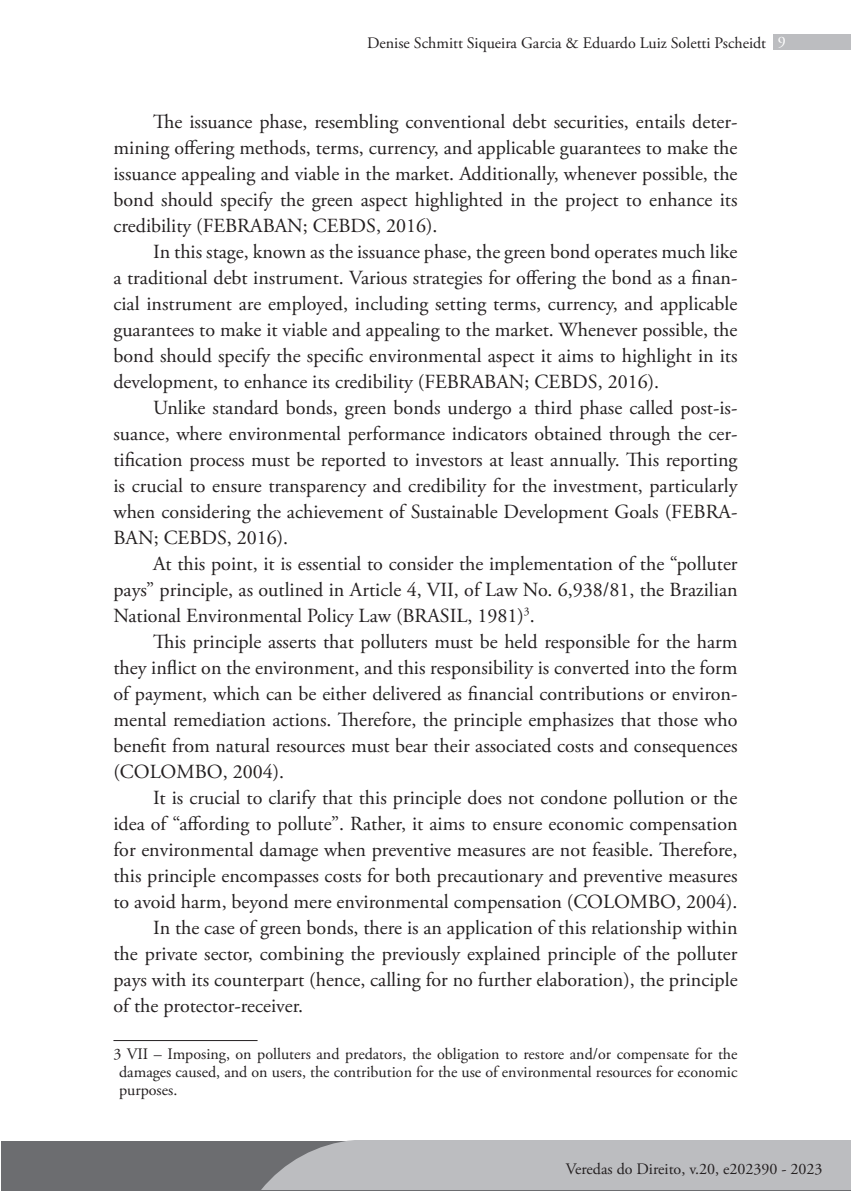
<style>
.page{position:relative;width:851px;height:1191px;background:#fff}
.page>*{position:absolute;margin:0;border:0;box-sizing:border-box;transform-origin:0 0}
.t1{font:20px/26px "Adobe Garamond Pro";color:#231f20;text-align:justify}
.t2{font:16px/18px "Adobe Garamond Pro";color:#231f20;text-align:justify}
.t3{font:16px "Adobe Garamond Pro";color:#fff}
</style>
<div class="page">
<div style="left:1px;top:1141px;width:849px;height:50px;background:#6c6d70"></div>
<hr style="left:0;top:1140px;width:1px;height:50px;background:#6c6d70">
<div style="left:773px;top:34px;width:77px;height:16px;background:#bcbdc0"></div>
<div style="left:261px;top:1140px;width:589px;height:50px;background:#bcbdc0"></div>
<hr style="left:113px;top:1040px;width:144px;height:1px;background:#231f20">
<p class="t2" style="left:367px;top:34px;width:400px">Denise Schmitt Siqueira Garcia &amp; Eduardo Luiz Soletti Pscheidt</p>
<p class="t3" style="left:777px;top:32px;width:9px">9</p>
<p class="t1" style="left:113px;top:109px;width:625px;text-indent:40px">The issuance phase, resembling conventional debt securities, entails deter&shy;mining offering methods, terms, currency, and applicable guarantees to make the issuance appealing and viable in the market. Additionally, whenever possible, the bond should specify the green aspect highlighted in the project to enhance its credibility (FEBRABAN; CEBDS, 2016).</p>
<p class="t1" style="left:113px;top:239px;width:625px;text-indent:40px">In this stage, known as the issuance phase, the green bond operates much like a traditional debt instrument. Various strategies for offering the bond as a finan&shy;cial instrument are employed, including setting terms, currency, and applicable guarantees to make it viable and appealing to the market. Whenever possible, the bond should specify the specific environmental aspect it aims to highlight in its development, to enhance its credibility (FEBRABAN; CEBDS, 2016).</p>
<p class="t1" style="left:113px;top:395px;width:625px;text-indent:40px">Unlike standard bonds, green bonds undergo a third phase called post-is&shy;suance, where environmental performance indicators obtained through the cer&shy;tification process must be reported to investors at least annually. This reporting is crucial to ensure transparency and credibility for the investment, particularly when considering the achievement of Sustainable Development Goals (FEBRA-BAN; CEBDS, 2016).</p>
<p class="t1" style="left:113px;top:551px;width:625px;text-indent:40px">At this point, it is essential to consider the implementation of the “polluter pays” principle, as outlined in Article 4, VII, of Law No. 6,938/81, the Brazilian National Environmental Policy Law (BRASIL, 1981)<sup>3</sup>.</p>
<p class="t1" style="left:113px;top:629px;width:625px;text-indent:40px">This principle asserts that polluters must be held responsible for the harm they inflict on the environment, and this responsibility is converted into the form of payment, which can be either delivered as financial contributions or environ&shy;mental remediation actions. Therefore, the principle emphasizes that those who benefit from natural resources must bear their associated costs and consequences (COLOMBO, 2004).</p>
<p class="t1" style="left:153px;top:785px;width:585px">It is crucial to clarify that this principle does not condone pollution or the</p>
<p class="t1" style="left:113px;top:811px;width:625px">idea of “affording to pollute”. Rather, it aims to ensure economic compensation</p>
<p class="t1" style="left:113px;top:837px;width:625px">for environmental damage when preventive measures are not feasible. Therefore,</p>
<p class="t1" style="left:113px;top:863px;width:625px">this principle encompasses costs for both precautionary and preventive measures</p>
<p class="t1" style="left:113px;top:889px;width:625px">to avoid harm, beyond mere environmental compensation (COLOMBO, 2004).</p>
<p class="t1" style="left:153px;top:915px;width:585px">In the case of green bonds, there is an application of this relationship within</p>
<p class="t1" style="left:113px;top:941px;width:625px">the private sector, combining the previously explained principle of the polluter</p>
<p class="t1" style="left:113px;top:967px;width:625px">pays with its counterpart (hence, calling for no further elaboration), the principle</p>
<p class="t1" style="left:113px;top:993px;width:191px">of the protector-receiver.</p>
<p class="t2" style="left:119px;top:1045px;width:619px;text-indent:-6px">3 VII – Imposing, on polluters and predators, the obligation to restore and/or compensate for the damages caused, and on users, the contribution for the use of environmental resources for economic purposes.</p>
<p class="t2" style="left:565px;top:1160px;width:258px">Veredas do Direito, v.20, e202390 - 2023</p>
</div>
